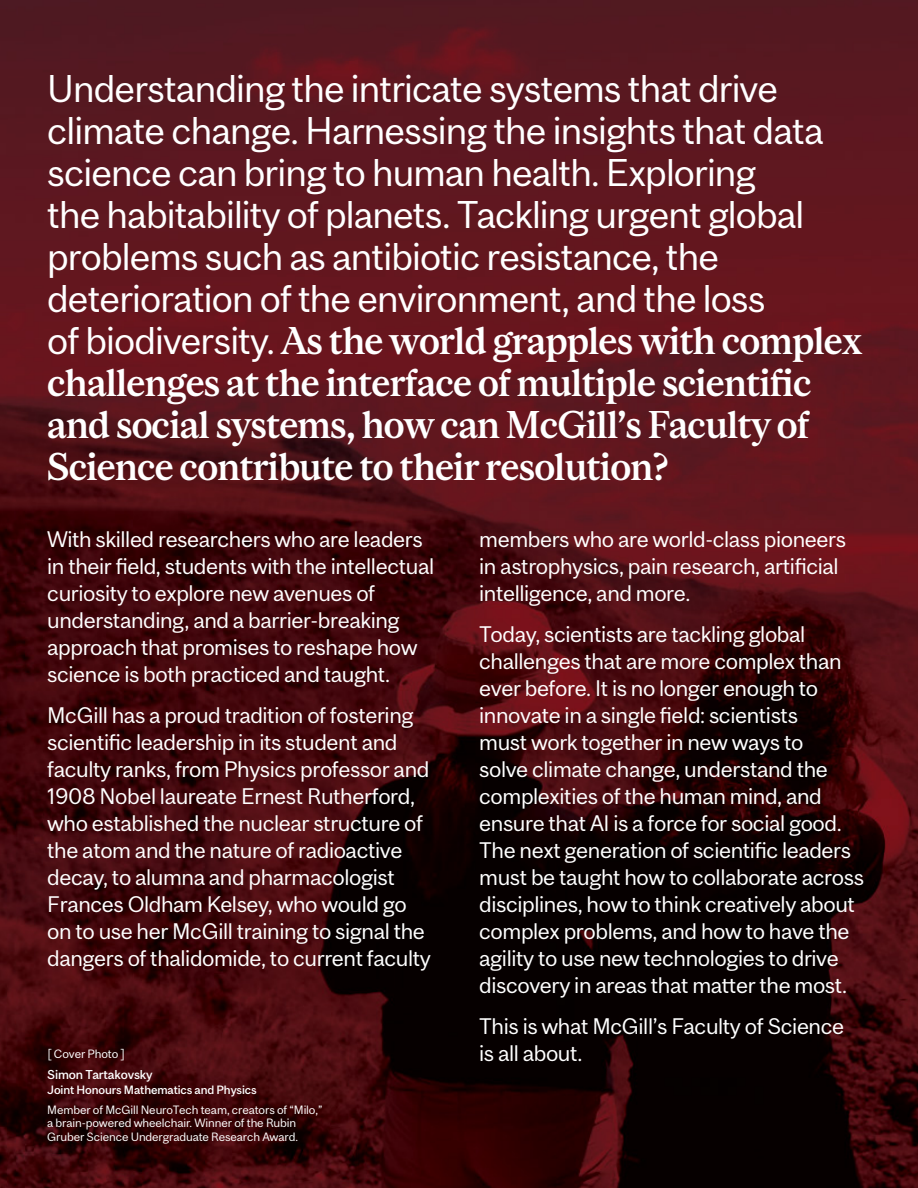
<style>
.page{position:relative;width:918px;height:1188px;background:#fff}
.page>*{position:absolute;margin:0;border:0;box-sizing:border-box;transform-origin:0 0}
.t1{font:36px/42px "Mc Gill Sans";letter-spacing:-.025em;color:#fff}
.t2{font:500 36px/42px "Mc Gill Serif";letter-spacing:-.025em;color:#fff}
.t3{font:21px/27px "Mc Gill Sans";letter-spacing:-.02em;color:#fff}
.t4{font:500 12px "Mc Gill Sans";letter-spacing:-.01em;color:#fff}
.t5{font:11.25px/13.5px "Mc Gill Sans";letter-spacing:-.01em;color:#fff}
.t6{font:500 11.25px "Mc Gill Sans";letter-spacing:-.01em;color:#fff}
.s1{font-family:"Mc Gill Sans";font-weight:400}
</style>
<div class="page">
<img style="left:0;top:0;width:918px;height:1188px">
<p class="t1" style="left:47px;top:67px;width:778px">Understanding the intricate systems that drive climate change. Harnessing the insights that data science can bring to human health. Exploring<br>the habitability of planets. Tackling urgent global problems such as antibiotic resistance, the deterioration of the environment, and the loss</p>
<h1 class="t2" style="left:47px;top:319px;width:817px"><span class="s1">of biodiversity.</span> As the world grapples with complex challenges at the interface of multiple scientific and social systems, how can McGill’s Faculty of Science contribute to their resolution?</h1>
<p class="t3" style="left:47px;top:526px;width:388px">With skilled researchers who are leaders in their field, students with the intellectual curiosity to explore new avenues of understanding, and a barrier-breaking approach that promises to reshape how science is both practiced and taught.</p>
<p class="t3" style="left:47px;top:701px;width:385px">McGill has a proud tradition of fostering scientific leadership in its student and faculty ranks, from Physics professor and 1908 Nobel laureate Ernest Rutherford, who established the nuclear structure of the atom and the nature of radioactive decay, to alumna and pharmacologist Frances Oldham Kelsey, who would go on to use her McGill training to signal the dangers of thalidomide, to current faculty</p>
<p class="t5" style="left:47px;top:1047px;width:79px">[ Cover Photo ]</p>
<p class="t4" style="left:47px;top:1067px;width:107px">Simon Tartakovsky</p>
<p class="t6" style="left:47px;top:1082px;width:211px">Joint Honours Mathematics and Physics</p>
<p class="t5" style="left:47px;top:1103px;width:277px">Member of McGill NeuroTech team, creators of “Milo,” a brain-powered wheelchair. Winner of the Rubin<br>Gruber Science Undergraduate Research Award.</p>
<p class="t3" style="left:479px;top:526px;width:368px">members who are world-class pioneers in astrophysics, pain research, artificial intelligence, and more.</p>
<p class="t3" style="left:479px;top:621px;width:386px">Today, scientists are tackling global challenges that are more complex than ever before. It is no longer enough to innovate in a single field: scientists<br>must work together in new ways to<br>solve climate change, understand the complexities of the human mind, and ensure that AI is a force for social good.<br>The next generation of scientific leaders must be taught how to collaborate across disciplines, how to think creatively about complex problems, and how to have the agility to use new technologies to drive discovery in areas that matter the most.</p>
<p class="t3" style="left:479px;top:1012px;width:367px">This is what McGill’s Faculty of Science is all about.</p>
</div>
